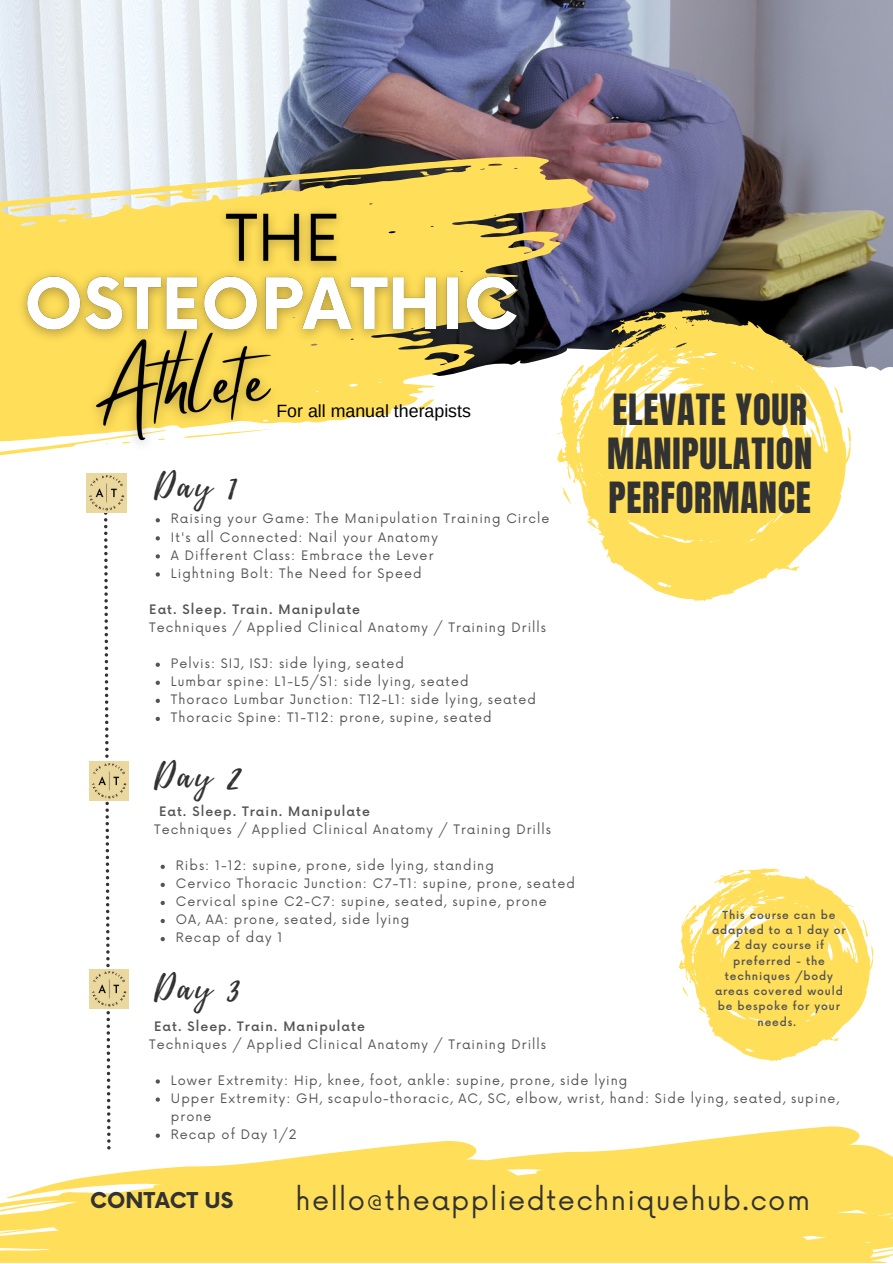
<style>
.page{position:relative;width:893px;height:1264px;background:#fff}
.page>*{position:absolute;margin:0;border:0;box-sizing:border-box;transform-origin:0 0}
.t1{font:36.6px/44.1px "Anton";letter-spacing:.02em;color:#323232}
.t2{font:33px "Playlist Script";letter-spacing:.1em;color:#323232}
.t3{font:27.3px "Now";letter-spacing:.05em;color:#323232}
.t4{font:700 21.3px "Now";color:#323232}
.t5{font:17.7px "Arimo";color:#000}
.t6{font:12.75px/18px "Now";letter-spacing:.08em;color:#545454}
.t7{font:500 12.75px "Now";letter-spacing:.08em;color:#545454}
.t8{font:500 10.8px/15.3px "Now";letter-spacing:.08em;color:#545454;text-align:center}
</style>
<div class="page">
<svg style="left:104px;top:512px;width:7px;height:624px"></svg>
<img style="left:0;top:0;width:892px;height:371px">
<svg style="left:552px;top:309px;width:299px;height:292px;fill:#ffde59"></svg>
<svg style="left:0;top:146px;width:603px;height:235px;background:#c7b684"></svg>
<svg style="left:495px;top:216px;width:20px;height:6px"></svg>
<svg style="left:9px;top:205px;width:40px;height:7px"></svg>
<svg style="left:301px;top:177px;width:60px;height:8px"></svg>
<svg style="left:419px;top:171px;width:12px;height:5px"></svg>
<svg style="left:231px;top:187px;width:10px;height:3px"></svg>
<svg style="left:268px;top:184px;width:10px;height:2px"></svg>
<svg style="left:68px;top:208px;width:9px;height:2px"></svg>
<svg style="left:445px;top:168px;width:8px;height:3px"></svg>
<svg style="left:0;top:262px;width:515px;height:225px"></svg>
<svg style="left:414px;top:399px;width:21px;height:10px"></svg>
<svg style="left:0;top:1139px;width:286px;height:123px;fill:#ffde59"></svg>
<svg style="left:286px;top:1126px;width:606px;height:136px;background:#ffe271"></svg>
<img style="left:87px;top:473px;width:39px;height:39px">
<img style="left:89px;top:761px;width:40px;height:40px">
<img style="left:89px;top:969px;width:40px;height:39px">
<svg style="left:161px;top:864px;width:4px;height:5px"></svg>
<svg style="left:161px;top:882px;width:4px;height:5px"></svg>
<svg style="left:161px;top:900px;width:4px;height:5px"></svg>
<svg style="left:161px;top:918px;width:4px;height:5px"></svg>
<svg style="left:161px;top:937px;width:4px;height:4px"></svg>
<svg style="left:156px;top:1079px;width:4px;height:4px"></svg>
<svg style="left:156px;top:1097px;width:4px;height:4px"></svg>
<svg style="left:156px;top:1133px;width:4px;height:4px"></svg>
<svg style="left:156px;top:518px;width:4px;height:4px"></svg>
<svg style="left:156px;top:536px;width:4px;height:4px"></svg>
<svg style="left:156px;top:554px;width:4px;height:4px"></svg>
<svg style="left:156px;top:572px;width:4px;height:4px"></svg>
<svg style="left:156px;top:662px;width:4px;height:5px"></svg>
<svg style="left:156px;top:680px;width:4px;height:5px"></svg>
<svg style="left:156px;top:698px;width:4px;height:5px"></svg>
<svg style="left:156px;top:716px;width:4px;height:5px"></svg>
<img style="left:8px;top:253px;width:528px;height:117px">
<img style="left:71px;top:307px;width:222px;height:157px">
<img style="left:210px;top:192px;width:147px;height:106px">
<svg style="left:675px;top:868px;width:198px;height:193px"></svg>
<p class="t5" style="left:276px;top:401px;width:196px">For all manual therapists</p>
<p class="t2" style="left:154px;top:462px;width:84px">Day 1</p>
<p class="t6" style="left:171px;top:510px;width:380px">Raising your Game: The Manipulation Training Circle</p>
<p class="t6" style="left:171px;top:528px;width:268px">It's all Connected: Nail your Anatomy</p>
<p class="t6" style="left:171px;top:546px;width:264px">A Different Class: Embrace the Lever</p>
<p class="t6" style="left:171px;top:564px;width:252px">Lightning Bolt: The Need for Speed</p>
<p class="t7" style="left:149px;top:602px;width:212px">Eat. Sleep. Train. Manipulate</p>
<p class="t6" style="left:149px;top:619px;width:398px">Techniques / Applied Clinical Anatomy / Training Drills</p>
<p class="t6" style="left:171px;top:655px;width:234px">Pelvis: SIJ, ISJ: side lying, seated</p>
<p class="t6" style="left:171px;top:673px;width:299px">Lumbar spine: L1-L5/S1: side lying, seated</p>
<p class="t6" style="left:171px;top:691px;width:366px">Thoraco Lumbar Junction: T12-L1: side lying, seated</p>
<p class="t6" style="left:171px;top:709px;width:322px">Thoracic Spine: T1-T12: prone, supine, seated</p>
<p class="t2" style="left:154px;top:752px;width:88px">Day 2</p>
<p class="t7" style="left:159px;top:804px;width:212px">Eat. Sleep. Train. Manipulate</p>
<p class="t6" style="left:154px;top:821px;width:398px">Techniques / Applied Clinical Anatomy / Training Drills</p>
<p class="t6" style="left:176px;top:857px;width:319px">Ribs: 1-12: supine, prone, side lying, standing</p>
<p class="t6" style="left:176px;top:875px;width:400px">Cervico Thoracic Junction: C7-T1: supine, prone, seated</p>
<p class="t6" style="left:176px;top:893px;width:372px">Cervical spine C2-C7: supine, seated, supine, prone</p>
<p class="t6" style="left:176px;top:911px;width:235px">OA, AA: prone, seated, side lying</p>
<p class="t6" style="left:176px;top:929px;width:108px">Recap of day 1</p>
<p class="t2" style="left:154px;top:963px;width:87px">Day 3</p>
<p class="t7" style="left:154px;top:1019px;width:212px">Eat. Sleep. Train. Manipulate</p>
<p class="t6" style="left:149px;top:1035px;width:398px">Techniques / Applied Clinical Anatomy / Training Drills</p>
<p class="t1" style="left:607px;top:388px;width:207px">ELEVATE YOUR<br>MANIPULATION<br>PERFORMANCE</p>
<p class="t8" style="left:712px;top:908px;width:135px">This course can be adapted to a 1 day or<br>2 day course if preferred - the techniques /body areas covered would be bespoke for your needs.</p>
<p class="t6" style="left:171px;top:1071px;width:458px">Lower Extremity: Hip, knee, foot, ankle: supine, prone, side lying</p>
<p class="t6" style="left:171px;top:1089px;width:669px">Upper Extremity: GH, scapulo-thoracic, AC, SC, elbow, wrist, hand: Side lying, seated, supine, prone</p>
<p class="t6" style="left:171px;top:1125px;width:127px">Recap of Day 1/2</p>
<p class="t4" style="left:90px;top:1189px;width:145px">CONTACT US</p>
<p class="t3" style="left:295px;top:1184px;width:516px">hello@theappliedtechniquehub.com</p>
</div>
